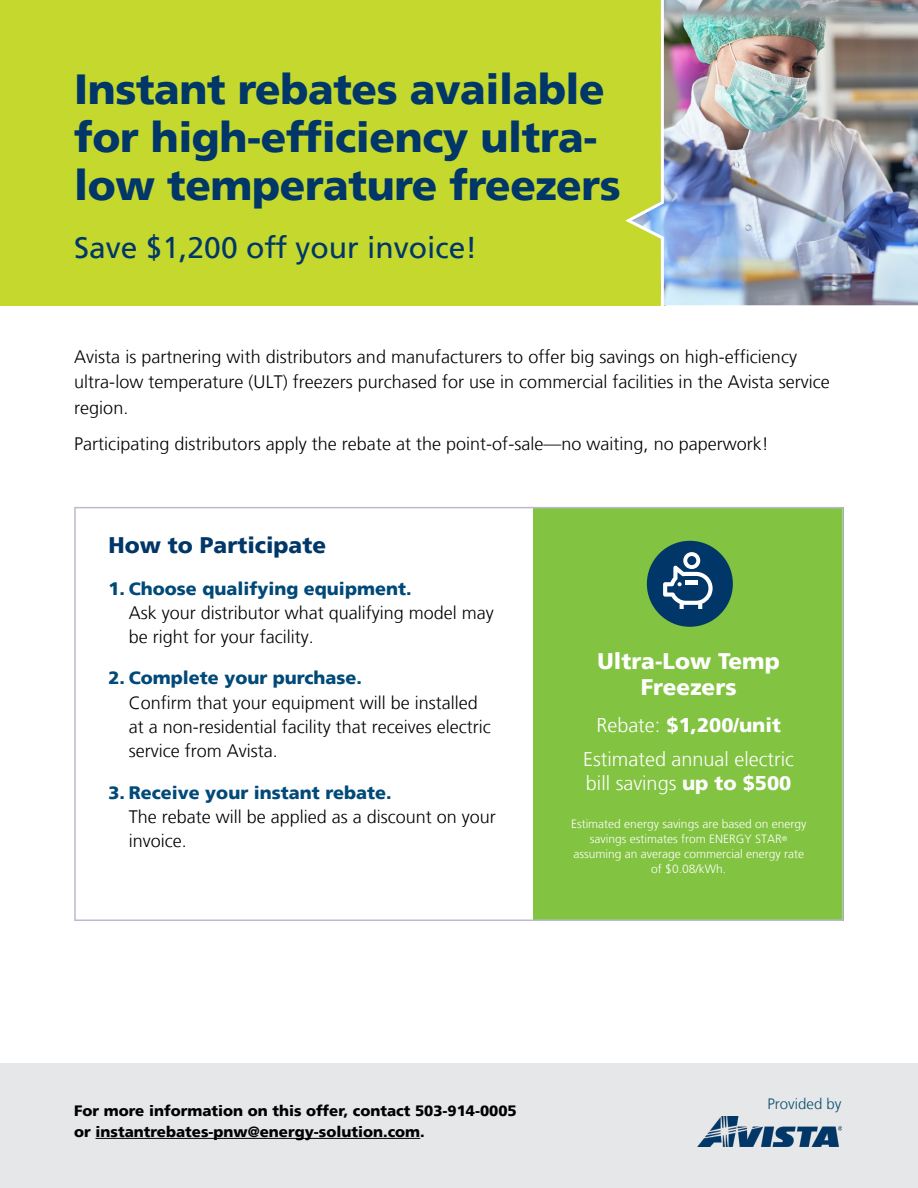
<style>
.page{position:relative;width:918px;height:1188px;background:#fff}
.page>*{position:absolute;margin:0;border:0;box-sizing:border-box;transform-origin:0 0}
.t1{font:900 42px/48px "Frutiger LT";letter-spacing:-.01em;color:#003768}
.t2{font:30px "Frutiger LT";color:#003768}
.t3{font:900 22.5px/25.5px "Frutiger LT";color:#fff;text-align:center}
.t4{font:900 22.5px "Frutiger LT";color:#003768}
.t5{font:300 19.8px/34.2px "Frutiger LT";color:#fff;text-align:center}
.t6{font:300 18px/24.3px "Frutiger LT";color:#000}
.t7{font:900 18px "Frutiger LT";color:#004978}
.t8{font:900 15px/21px "Frutiger LT";color:#000}
.t9{font:300 15px "Frutiger LT";color:#074f71}
.t10{font:300 12px/15px "Frutiger LT";color:#fff;text-align:center}
.s1{font-weight:900}
</style>
<div class="page">
<div style="left:0;top:1064px;width:918px;height:124px;background:#e6e7e8"></div>
<hr style="left:96px;top:1138px;width:324px;height:1px;background:#000">
<div style="left:534px;top:508px;width:310px;height:413px;background:#82c341"></div>
<div style="left:647px;top:541px;width:86px;height:86px;background:#003768;border-radius:50%"></div>
<svg style="left:663px;top:566px;width:50px;height:43px"></svg>
<div style="left:683px;top:552px;width:17px;height:17px;border:4px solid #fff;border-radius:50%"></div>
<div style="left:74px;top:507px;width:769px;height:414px;border:2px solid #b6bccb"></div>
<div style="left:0;top:0;width:665px;height:305px;background:#c4d82e"></div>
<img style="left:665px;top:0;width:253px;height:305px">
<svg style="left:622px;top:0;width:43px;height:306px"></svg>
<img style="left:698px;top:1117px;width:144px;height:30px">
<h1 class="t1" style="left:74px;top:65px;width:548px">Instant rebates available for high-efficiency ultra&shy;low temperature freezers</h1>
<h2 class="t2" style="left:74px;top:230px;width:404px">Save $1,200 off your invoice!</h2>
<p class="t6" style="left:74px;top:344px;width:757px;line-height:25.5px">Avista is partnering with distributors and manufacturers to offer big savings on high-efficiency ultra-low temperature (ULT) freezers purchased for use in commercial facilities in the Avista service region.</p>
<p class="t6" style="left:74px;top:431px;width:696px">Participating distributors apply the rebate at the point-of-sale—no waiting, no paperwork!</p>
<p class="t4" style="left:109px;top:532px;width:219px">How to Participate</p>
<p class="t7" style="left:109px;top:577px;width:304px">1. Choose qualifying equipment.</p>
<p class="t6" style="left:129px;top:601px;width:367px">Ask your distributor what qualifying model may be right for your facility.</p>
<p class="t7" style="left:109px;top:667px;width:255px">2. Complete your purchase.</p>
<p class="t6" style="left:129px;top:691px;width:363px">Confirm that your equipment will be installed at a non-residential facility that receives electric service from Avista.</p>
<p class="t7" style="left:109px;top:781px;width:284px">3. Receive your instant rebate.</p>
<p class="t6" style="left:129px;top:805px;width:369px">The rebate will be applied as a discount on your invoice.</p>
<p class="t3" style="left:598px;top:649px;width:184px">Ultra-Low Temp<br>Freezers</p>
<p class="t5" style="left:583px;top:709px;width:212px">Rebate: <span class="s1">$1,200/unit<br></span>Estimated annual electric</p>
<p class="t5" style="left:586px;top:767px;width:207px">bill savings <span class="s1">up to $500</span></p>
<p class="t10" style="left:571px;top:816px;width:237px">Estimated energy savings are based on energy savings estimates from ENERGY STAR<sup>® </sup>assuming an average commercial energy rate of $0.08/kWh.</p>
<p class="t8" style="left:74px;top:1100px;width:444px">For more information on this offer, contact 503-914-0005 or instantrebates-pnw@energy-solution.com.</p>
<p class="t9" style="left:767px;top:1095px;width:76px">Provided by</p>
</div>
